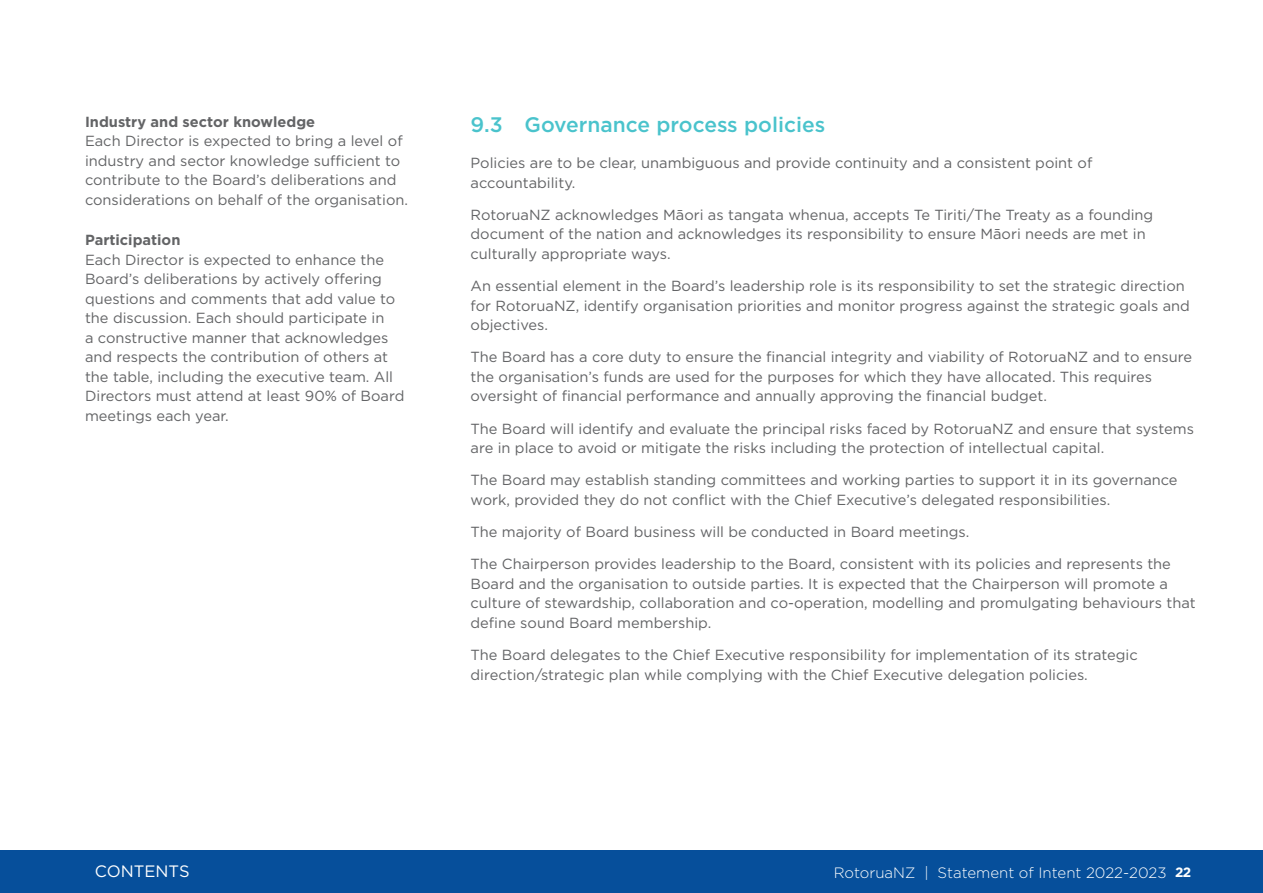
<style>
.page{position:relative;width:1263px;height:893px;background:#fff}
.page>*{position:absolute;margin:0;border:0;box-sizing:border-box;transform-origin:0 0}
.t1{font:500 21px "Gotham";color:#4ac3cc}
.t2{font:16.5px "Gotham";color:#fff}
.t3{font:300 15px "Gotham";color:#fff}
.t4{font:14.7px/19.5px "Gotham";color:#636466}
.t5{font:700 14.7px "Gotham";color:#636466}
.s1{font-weight:700;font-size:13.5px}
</style>
<div class="page">
<div style="left:0;top:850px;width:1263px;height:43px;background:#064f9b"></div>
<p class="t5" style="left:85px;top:112px;width:232px">Industry and sector knowledge</p>
<p class="t4" style="left:85px;top:131px;width:324px">Each Director is expected to bring a level of industry and sector knowledge sufficient to contribute to the Board’s deliberations and considerations on behalf of the organisation.</p>
<p class="t5" style="left:85px;top:230px;width:97px">Participation</p>
<p class="t4" style="left:85px;top:249px;width:321px">Each Director is expected to enhance the Board’s deliberations by actively offering questions and comments that add value to the discussion. Each should participate in<br>a constructive manner that acknowledges and respects the contribution of others at the table, including the executive team. All Directors must attend at least 90% of Board meetings each year.</p>
<h1 class="t1" style="left:471px;top:110px;width:356px">9.3 Governance process policies</h1>
<p class="t4" style="left:471px;top:153px;width:623px">Policies are to be clear, unambiguous and provide continuity and a consistent point of accountability.</p>
<p class="t4" style="left:471px;top:205px;width:684px">RotoruaNZ acknowledges Māori as tangata whenua, accepts Te Tiriti/The Treaty as a founding document of the nation and acknowledges its responsibility to ensure Māori needs are met in culturally appropriate ways.</p>
<p class="t4" style="left:471px;top:276px;width:721px">An essential element in the Board’s leadership role is its responsibility to set the strategic direction for RotoruaNZ, identify organisation priorities and monitor progress against the strategic goals and objectives.</p>
<p class="t4" style="left:471px;top:347px;width:723px">The Board has a core duty to ensure the financial integrity and viability of RotoruaNZ and to ensure the organisation’s funds are used for the purposes for which they have allocated. This requires oversight of financial performance and annually approving the financial budget.</p>
<p class="t4" style="left:471px;top:418px;width:725px">The Board will identify and evaluate the principal risks faced by RotoruaNZ and ensure that systems are in place to avoid or mitigate the risks including the protection of intellectual capital.</p>
<p class="t4" style="left:471px;top:470px;width:708px">The Board may establish standing committees and working parties to support it in its governance work, provided they do not conflict with the Chief Executive’s delegated responsibilities.</p>
<p class="t4" style="left:471px;top:516px;width:702px;line-height:32.2px">The majority of Board business will be conducted in Board meetings.<br>The Chairperson provides leadership to the Board, consistent with its policies and represents the</p>
<p class="t4" style="left:471px;top:574px;width:727px">Board and the organisation to outside parties. It is expected that the Chairperson will promote a culture of stewardship, collaboration and co-operation, modelling and promulgating behaviours that define sound Board membership.</p>
<p class="t4" style="left:471px;top:645px;width:669px">The Board delegates to the Chief Executive responsibility for implementation of its strategic direction/strategic plan while complying with the Chief Executive delegation policies.</p>
<p class="t2" style="left:95px;top:861px;width:96px">CONTENTS</p>
<p class="t3" style="left:834px;top:863px;width:359px">RotoruaNZ | Statement of Intent 2022-2023 <span class="s1">22</span></p>
</div>
